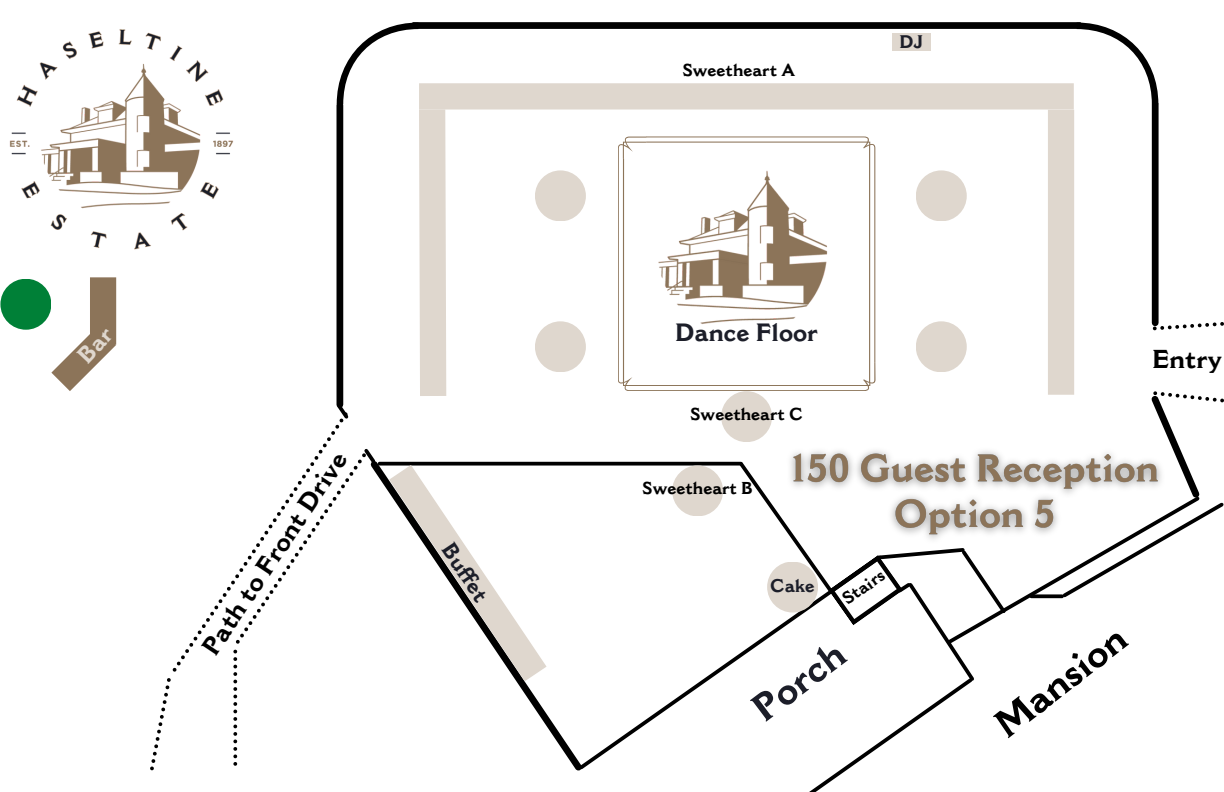
<style>
.page{position:relative;width:1224px;height:792px;background:#fff}
.page>*{position:absolute;margin:0;border:0;box-sizing:border-box;transform-origin:0 0}
.t1{font:700 37.8px "Cantoria MT Std";color:#000}
.t2{font:700 37.8px "Cantoria MT Std";color:#1c1e29}
.t3{font:700 25.5px "Cantoria MT Std";color:#000}
.t4{font:700 24.6px "Cantoria MT Std";color:#1c1e29}
.t5{font:700 21.7px "Cantoria MT Std";color:#1c1e29}
.t6{font:700 17.9px "Cantoria MT Std";letter-spacing:-.005em;color:#1c1e29}
.t7{font:700 17px "Cantoria MT Std";color:#000}
</style>
<div class="page">
<div style="left:413px;top:22px;width:668px;height:7px;background:#000"></div>
<svg style="left:1077px;top:23px;width:81px;height:81px"></svg>
<div style="left:1152px;top:105px;width:7px;height:218px;background:#000"></div>
<svg style="left:535px;top:461px;width:53px;height:309px"></svg>
<svg style="left:572px;top:462px;width:164px;height:4px"></svg>
<svg style="left:576px;top:552px;width:160px;height:219px"></svg>
<svg style="left:1153px;top:322px;width:71px;height:8px"></svg>
<svg style="left:172px;top:422px;width:171px;height:250px"></svg>
<svg style="left:235px;top:446px;width:129px;height:198px"></svg>
<svg style="left:233px;top:650px;width:4px;height:116px"></svg>
<svg style="left:150px;top:678px;width:21px;height:93px"></svg>
<svg style="left:1009px;top:576px;width:50px;height:34px"></svg>
<div style="left:0;top:279px;width:51px;height:51px;background:#008037;border-radius:50%"></div>
<div style="left:90px;top:277px;width:26px;height:68px;background:#8c7459"></div>
<img style="left:9px;top:29px;width:225px;height:221px">
<svg style="left:736px;top:461px;width:273px;height:331px"></svg>
<svg style="left:1059px;top:391px;width:165px;height:208px"></svg>
<svg style="left:1031px;top:594px;width:31px;height:4px"></svg>
<img style="left:778px;top:442px;width:393px;height:110px">
<svg style="left:364px;top:448px;width:208px;height:262px"></svg>
<div style="left:767px;top:562px;width:51px;height:51px;background:#dfd7ce;border-radius:50%"></div>
<svg style="left:618px;top:137px;width:258px;height:254px"></svg>
<div style="left:419px;top:83px;width:655px;height:27px;background:#dfd7ce"></div>
<svg style="left:336px;top:23px;width:123px;height:399px"></svg>
<div style="left:1048px;top:110px;width:26px;height:285px;background:#dfd7ce"></div>
<div style="left:672px;top:465px;width:51px;height:51px;background:#dfd7ce;border-radius:50%"></div>
<div style="left:721px;top:391px;width:51px;height:51px;background:#dfd7ce;border-radius:50%"></div>
<div style="left:892px;top:33px;width:39px;height:17px;background:#dfd7ce"></div>
<div style="left:535px;top:321px;width:51px;height:51px;background:#dfd7ce;border-radius:50%"></div>
<div style="left:535px;top:170px;width:51px;height:51px;background:#dfd7ce;border-radius:50%"></div>
<div style="left:916px;top:321px;width:51px;height:51px;background:#dfd7ce;border-radius:50%"></div>
<div style="left:916px;top:170px;width:51px;height:51px;background:#dfd7ce;border-radius:50%"></div>
<svg style="left:24px;top:299px;width:93px;height:92px"></svg>
<h2 class="t3" style="left:200px;top:647px;width:240px;rotate:-56deg">Path to Front Drive</h2>
<p class="t5" style="left:454px;top:540px;width:67px;rotate:56deg">Buffet</p>
<p class="t7" style="left:682px;top:64px;width:114px">Sweetheart A</p>
<p class="t6" style="left:900px;top:35px;width:25px">DJ</p>
<h3 class="t4" style="left:675px;top:323px;width:144px">Dance Floor</h3>
<p class="t7" style="left:690px;top:408px;width:114px">Sweetheart C</p>
<p class="t7" style="left:642px;top:482px;width:112px">Sweetheart B</p>
<p class="t6" style="left:770px;top:579px;width:46px">Cake</p>
<p class="t7" style="left:840px;top:595px;width:49px;rotate:-35deg">Stairs</p>
<h1 class="t2" style="left:748px;top:701px;width:107px;rotate:-37deg">Porch</h1>
<h2 class="t3" style="left:1152px;top:349px;width:71px">Entry</h2>
<h1 class="t1" style="left:991px;top:717px;width:157px;rotate:-38deg">Mansion</h1>
</div>
